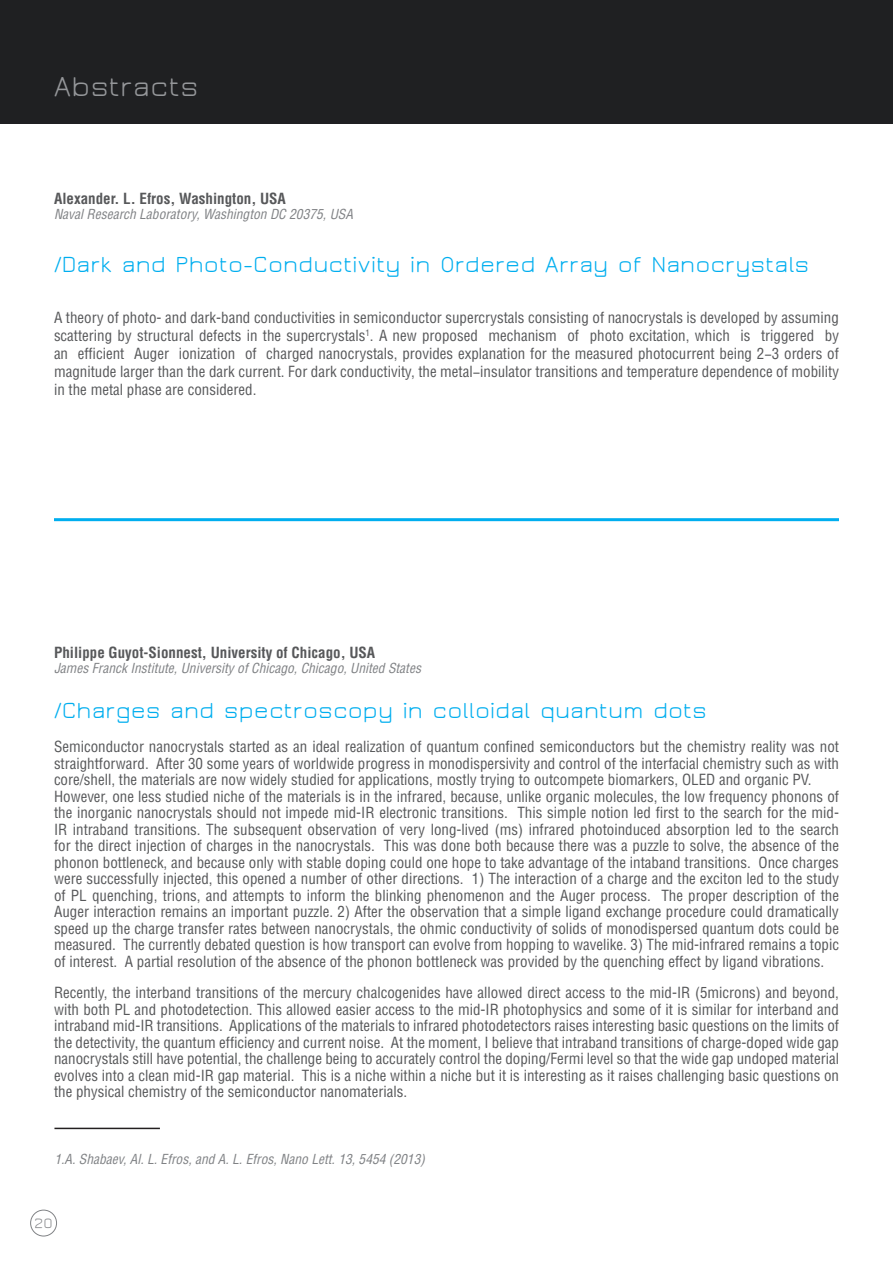
<style>
.page{position:relative;width:893px;height:1263px;background:#fff}
.page>*{position:absolute;margin:0;border:0;box-sizing:border-box;transform-origin:0 0}
.t1{font:30px "Jura";color:#95979a}
.t2{font:24px "Jura";color:#00aeef}
.t3{font:condensed 15px/16.5px "Helvetica LT Std";color:#57585a;text-align:justify}
.t4{font:700 condensed 15px "Helvetica LT Std";color:#57585a}
.t5{font:15px "Jura";color:#808285}
.t6{font:italic condensed 13.5px "Helvetica LT Std";color:#808285}
</style>
<div class="page">
<div style="left:0;top:0;width:893px;height:123px;background:#1f2022"></div>
<hr style="left:54px;top:518px;width:785px;height:3px;background:#00aeef">
<hr style="left:54px;top:1128px;width:106px;height:1px;background:#231f20">
<div style="left:30px;top:1210px;width:27px;height:26px;border:1px solid #808285;border-radius:50%"></div>
<h1 class="t1" style="left:54px;top:72px;width:146px">Abstracts</h1>
<p class="t4" style="left:54px;top:189px;width:233px">Alexander. L. Efros, Washington, USA</p>
<p class="t6" style="left:54px;top:205px;width:300px">Naval Research Laboratory, Washington DC 20375, USA</p>
<h2 class="t2" style="left:54px;top:252px;width:757px">/Dark and Photo-Conductivity in Ordered Array of Nanocrystals</h2>
<p class="t3" style="left:54px;top:309px;width:787px;line-height:18px">A theory of photo- and dark-band conductivities in semiconductor supercrystals consisting of nanocrystals is developed by assuming scattering by structural defects in the supercrystals<sup>1</sup>. A new proposed mechanism of photo excitation, which is triggered by an efficient Auger ionization of charged nanocrystals, provides explanation for the measured photocurrent being 2−3 orders of magnitude larger than the dark current. For dark conductivity, the metal−insulator transitions and temperature dependence of mobility in the metal phase are considered.</p>
<p class="t4" style="left:54px;top:643px;width:323px">Philippe Guyot-Sionnest, University of Chicago, USA</p>
<p class="t6" style="left:54px;top:660px;width:369px">James Franck Institute, University of Chicago, Chicago, United States</p>
<h2 class="t2" style="left:54px;top:698px;width:655px">/Charges and spectroscopy in colloidal quantum dots</h2>
<p class="t3" style="left:54px;top:738px;width:787px;text-align:left">Semiconductor nanocrystals started as an ideal realization of quantum confined semiconductors but the chemistry reality was not straightforward. After 30 some years of worldwide progress in monodispersivity and control of the interfacial chemistry such as with core/shell, the materials are now widely studied for applications, mostly trying to outcompete biomarkers, OLED and organic PV.<br>However, one less studied niche of the materials is in the infrared, because, unlike organic molecules, the low frequency phonons of the inorganic nanocrystals should not impede mid-IR electronic transitions. This simple notion led first to the search for the mid-IR intraband transitions. The subsequent observation of very long-lived (ms) infrared photoinduced absorption led to the search for the direct injection of charges in the nanocrystals. This was done both because there was a puzzle to solve, the absence of the phonon bottleneck, and because only with stable doping could one hope to take advantage of the intaband transitions. Once charges were successfully injected, this opened a number of other directions. 1) The interaction of a charge and the exciton led to the study of PL quenching, trions, and attempts to inform the blinking phenomenon and the Auger process. The proper description of the Auger interaction remains an important puzzle. 2) After the observation that a simple ligand exchange procedure could dramatically speed up the charge transfer rates between nanocrystals, the ohmic conductivity of solids of monodispersed quantum dots could be measured. The currently debated question is how transport can evolve from hopping to wavelike. 3) The mid-infrared remains a topic of interest. A partial resolution of the absence of the phonon bottleneck was provided by the quenching effect by ligand vibrations.</p>
<p class="t3" style="left:54px;top:984px;width:787px">Recently, the interband transitions of the mercury chalcogenides have allowed direct access to the mid-IR (5microns) and beyond, with both PL and photodetection. This allowed easier access to the mid-IR photophysics and some of it is similar for interband and intraband mid-IR transitions. Applications of the materials to infrared photodetectors raises interesting basic questions on the limits of the detectivity, the quantum efficiency and current noise. At the moment, I believe that intraband transitions of charge-doped wide gap nanocrystals still have potential, the challenge being to accurately control the doping/Fermi level so that the wide gap undoped material evolves into a clean mid-IR gap material. This is a niche within a niche but it is interesting as it raises challenging basic questions on the physical chemistry of the semiconductor nanomaterials.</p>
<p class="t6" style="left:54px;top:1150px;width:372px">1.A. Shabaev, Al. L. Efros, and A. L. Efros, Nano Lett. 13, 5454 (2013)</p>
<p class="t5" style="left:34px;top:1216px;width:20px">20</p>
</div>
